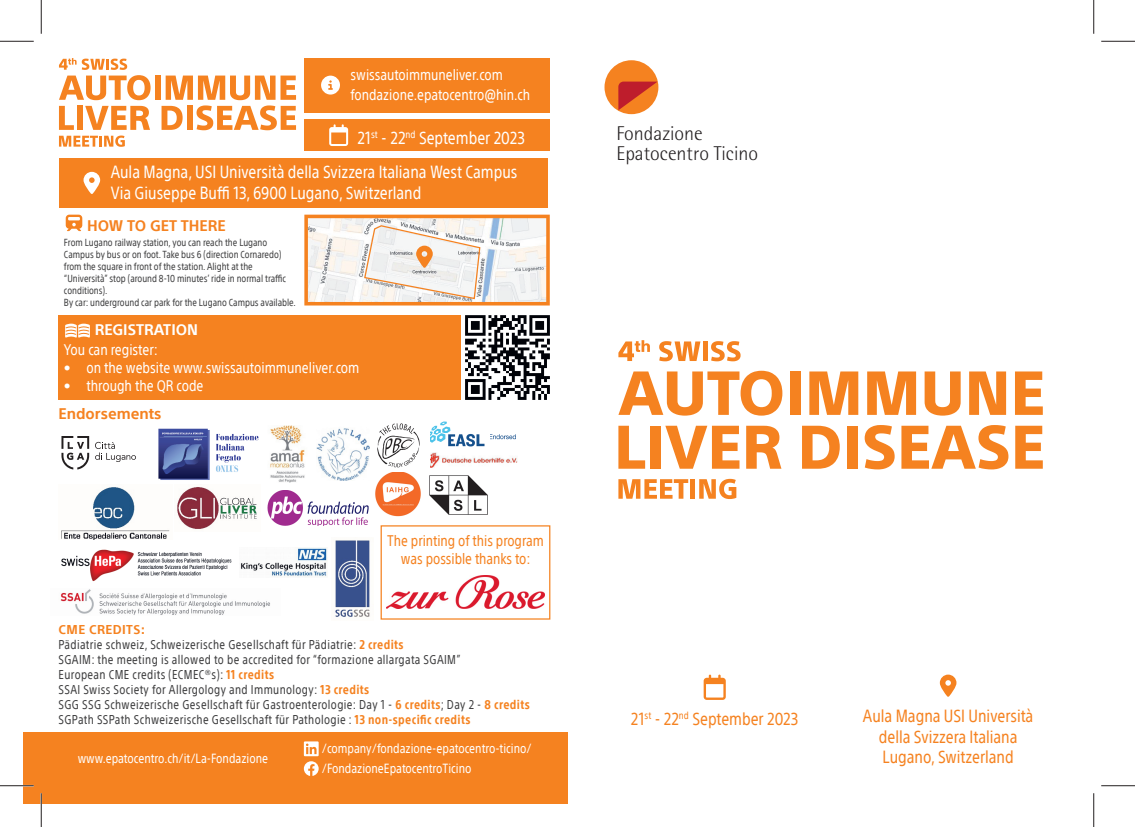
<style>
.page{position:relative;width:1135px;height:827px;background:#fff}
.page>*{position:absolute;margin:0;border:0;box-sizing:border-box;transform-origin:0 0}
.t1{font:300 20px/20px "Rotis Semi Sans Std";color:#231f20}
.t2{font:condensed 17.25px/20.6px "SST";color:#fff}
.t3{font:condensed 17.25px/20.6px "SST";color:#f58220;text-align:center}
.t4{font:condensed 15px "SST";color:#fff}
.t5{font:condensed 15px/18px "SST";color:#f58220;text-align:center}
.t6{font:700 15px "SST";color:#f58220}
.t7{font:700 15px "SST";color:#fff}
.t8{font:condensed 14.88px/19.4px "SST";color:#fff}
.t9{font:condensed 13px/19.8px "SST";color:#fff}
.t10{font:condensed 12.5px/15px "SST";letter-spacing:.03em;color:#3e3e3f}
.t11{font:condensed 10px/12px "SST";color:#3e3e3f}
.s1{font-weight:700;font-stretch:normal;color:#f58220}
.s2{font-weight:700;color:#f58220}
</style>
<div class="page">
<svg style="left:603px;top:59px;width:56px;height:56px"></svg>
<div style="left:604px;top:60px;width:54px;height:54px;background:#f58220;border-radius:50%"></div>
<svg style="left:618px;top:82px;width:40px;height:28px"></svg>
<div style="left:24px;top:731px;width:544px;height:72px;background:#f58220"></div>
<svg style="left:59px;top:58px;width:92px;height:42px"></svg>
<div style="left:155px;top:76px;width:6px;height:24px;background:#f58220"></div>
<svg style="left:162px;top:76px;width:134px;height:54px"></svg>
<svg style="left:59px;top:106px;width:91px;height:41px"></svg>
<svg style="left:704px;top:674px;width:22px;height:26px"></svg>
<svg style="left:940px;top:674px;width:16px;height:23px"></svg>
<div style="left:59px;top:158px;width:489px;height:49px;background:#f58220"></div>
<svg style="left:66px;top:215px;width:16px;height:16px"></svg>
<svg style="left:304px;top:215px;width:246px;height:90px"></svg>
<div style="left:304px;top:58px;width:246px;height:54px;background:#f58220"></div>
<svg style="left:321px;top:76px;width:19px;height:19px"></svg>
<div style="left:304px;top:119px;width:246px;height:32px;background:#f58220"></div>
<svg style="left:329px;top:124px;width:19px;height:22px"></svg>
<svg style="left:304px;top:741px;width:15px;height:35px"></svg>
<svg style="left:84px;top:172px;width:16px;height:22px"></svg>
<div style="left:59px;top:315px;width:402px;height:84px;background:#f58220"></div>
<svg style="left:65px;top:323px;width:25px;height:15px"></svg>
<img style="left:465px;top:315px;width:85px;height:85px">
<svg style="left:618px;top:340px;width:32px;height:21px"></svg>
<svg style="left:659px;top:341px;width:41px;height:20px"></svg>
<div style="left:703px;top:341px;width:5px;height:20px;background:#f58220"></div>
<svg style="left:711px;top:341px;width:29px;height:20px"></svg>
<svg style="left:618px;top:371px;width:164px;height:44px"></svg>
<div style="left:790px;top:371px;width:10px;height:44px;background:#f58220"></div>
<svg style="left:809px;top:371px;width:49px;height:44px"></svg>
<svg style="left:867px;top:371px;width:49px;height:44px"></svg>
<svg style="left:924px;top:371px;width:37px;height:44px"></svg>
<svg style="left:969px;top:371px;width:37px;height:44px"></svg>
<svg style="left:1015px;top:371px;width:28px;height:44px"></svg>
<svg style="left:618px;top:426px;width:27px;height:43px"></svg>
<div style="left:650px;top:426px;width:11px;height:43px;background:#f58220"></div>
<svg style="left:665px;top:426px;width:74px;height:43px"></svg>
<svg style="left:746px;top:426px;width:35px;height:43px"></svg>
<svg style="left:802px;top:426px;width:38px;height:43px"></svg>
<div style="left:847px;top:426px;width:11px;height:43px;background:#f58220"></div>
<svg style="left:865px;top:425px;width:30px;height:44px"></svg>
<svg style="left:901px;top:425px;width:107px;height:44px"></svg>
<svg style="left:1015px;top:426px;width:28px;height:43px"></svg>
<svg style="left:618px;top:479px;width:70px;height:19px"></svg>
<div style="left:690px;top:479px;width:5px;height:19px;background:#f58220"></div>
<svg style="left:699px;top:479px;width:37px;height:20px"></svg>
<img style="left:61px;top:549px;width:171px;height:33px">
<img style="left:60px;top:589px;width:210px;height:26px">
<img style="left:270px;top:425px;width:35px;height:57px">
<img style="left:158px;top:428px;width:101px;height:52px">
<img style="left:177px;top:487px;width:80px;height:42px">
<img style="left:316px;top:428px;width:54px;height:53px">
<img style="left:240px;top:547px;width:87px;height:30px">
<img style="left:335px;top:540px;width:35px;height:77px">
<div style="left:381px;top:525px;width:169px;height:94px;border:1px solid #f58220"></div>
<img style="left:61px;top:487px;width:109px;height:53px">
<svg style="left:61px;top:436px;width:28px;height:33px"></svg>
<svg style="left:95px;top:442px;width:41px;height:20px"></svg>
<img style="left:267px;top:490px;width:102px;height:36px">
<img style="left:430px;top:421px;width:86px;height:26px">
<img style="left:375px;top:472px;width:46px;height:45px">
<img style="left:430px;top:452px;width:88px;height:15px">
<img style="left:377px;top:423px;width:43px;height:45px">
<img style="left:430px;top:475px;width:58px;height:39px">
<img style="left:387px;top:575px;width:157px;height:33px">
<hr style="left:40px;top:793px;width:2px;height:34px;background:#fff">
<hr style="left:0;top:41px;width:34px;height:1px;background:#231f20">
<hr style="left:1101px;top:41px;width:34px;height:1px;background:#231f20">
<hr style="left:0;top:785px;width:34px;height:1px;background:#231f20">
<hr style="left:1101px;top:785px;width:34px;height:1px;background:#231f20">
<hr style="left:41px;top:0;width:1px;height:34px;background:#231f20">
<hr style="left:41px;top:793px;width:1px;height:34px;background:#231f20">
<hr style="left:1093px;top:0;width:1px;height:34px;background:#231f20">
<hr style="left:1093px;top:793px;width:1px;height:34px;background:#231f20">
<p class="t8" style="left:351px;top:65px;width:181px">swissautoimmuneliver.com fondazione.epatocentro@hin.ch</p>
<h2 class="t2" style="left:358px;top:127px;width:169px">21<sup>st</sup> - 22<sup>nd</sup> September 2023</h2>
<h2 class="t2" style="left:111px;top:161px;width:408px">Aula Magna, USI Università della Svizzera Italiana West Campus<br>Via Giuseppe Buffi 13, 6900 Lugano, Switzerland</h2>
<p class="t6" style="left:87px;top:217px;width:140px">HOW TO GET THERE</p>
<p class="t11" style="left:64px;top:237px;width:233px">From Lugano railway station, you can reach the Lugano Campus by bus or on foot. Take bus 6 (direction Cornaredo) from the square in front of the station. Alight at the “Università” stop (around 8-10 minutes’ ride in normal traffic conditions).<br>By car: underground car park for the Lugano Campus available.</p>
<p class="t7" style="left:95px;top:321px;width:105px">REGISTRATION</p>
<p class="t4" style="left:64px;top:340px;width:96px">You can register:</p>
<p class="t4" style="left:64px;top:358px;width:297px">• on the website www.swissautoimmuneliver.com</p>
<p class="t4" style="left:64px;top:376px;width:141px">• through the QR code</p>
<p class="t6" style="left:59px;top:405px;width:104px">Endorsements</p>
<p class="t5" style="left:387px;top:532px;width:158px">The printing of this program was possible thanks to:</p>
<p class="t10" style="left:59px;top:622px;width:473px"><span class="s1">CME CREDITS:<br></span>Pädiatrie schweiz, Schweizerische Gesellschaft für Pädiatrie: <span class="s2">2 credits<br></span>SGAIM: the meeting is allowed to be accredited for “formazione allargata SGAIM”<br>European CME credits (ECMEC®s): <span class="s2">11 credits<br></span>SSAI Swiss Society for Allergology and Immunology: <span class="s2">13 credits<br></span>SGG SSG Schweizerische Gesellschaft für Gastroenterologie: Day 1 - <span class="s2">6 credits</span>; Day 2 - <span class="s2">8 credits </span>SGPath SSPath Schweizerische Gesellschaft für Pathologie : <span class="s2">13 non-specific credits</span></p>
<p class="t9" style="left:78px;top:748px;width:192px">www.epatocentro.ch/it/La-Fondazione</p>
<p class="t9" style="left:322px;top:738px;width:211px">/company/fondazione-epatocentro-ticino/ /FondazioneEpatocentroTicino</p>
<h1 class="t1" style="left:616px;top:123px;width:143px">Fondazione<br>Epatocentro Ticino</h1>
<h2 class="t3" style="left:631px;top:708px;width:169px">21<sup>st</sup> - 22<sup>nd</sup> September 2023</h2>
<h2 class="t3" style="left:863px;top:705px;width:172px">Aula Magna USI Università della Svizzera Italiana<br>Lugano, Switzerland</h2>
</div>
